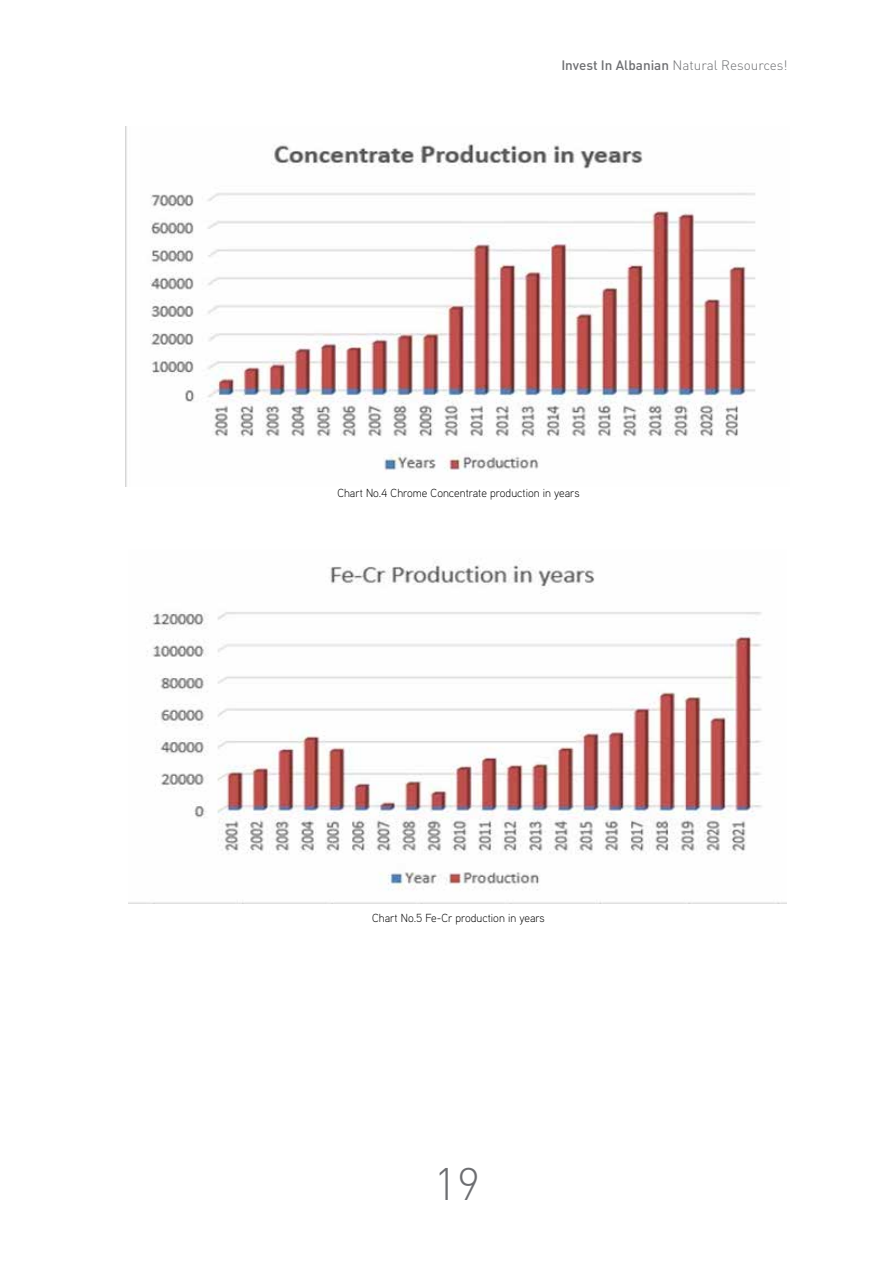
<style>
.page{position:relative;width:893px;height:1263px;background:#fff}
.page>*{position:absolute;margin:0;border:0;box-sizing:border-box;transform-origin:0 0}
.t1{font:300 45px "DIN Pro";color:#6d6e71}
.t2{font:300 13.5px "DIN Pro";color:#6d6e71}
.t3{font:300 11.7px "Aaux Pro";color:#000}
.s1{font-weight:500}
</style>
<div class="page">
<img style="left:126px;top:127px;width:630px;height:360px">
<img style="left:128px;top:562px;width:659px;height:341px">
<p class="t2" style="left:561px;top:56px;width:228px"><span class="s1">Invest In Albanian</span> Natural Resources!</p>
<p class="t3" style="left:337px;top:485px;width:244px">Chart No.4 Chrome Concentrate production in years</p>
<p class="t3" style="left:372px;top:911px;width:174px">Chart No.5 Fe-Cr production in years</p>
<h1 class="t1" style="left:434px;top:1153px;width:48px">19</h1>
</div>
